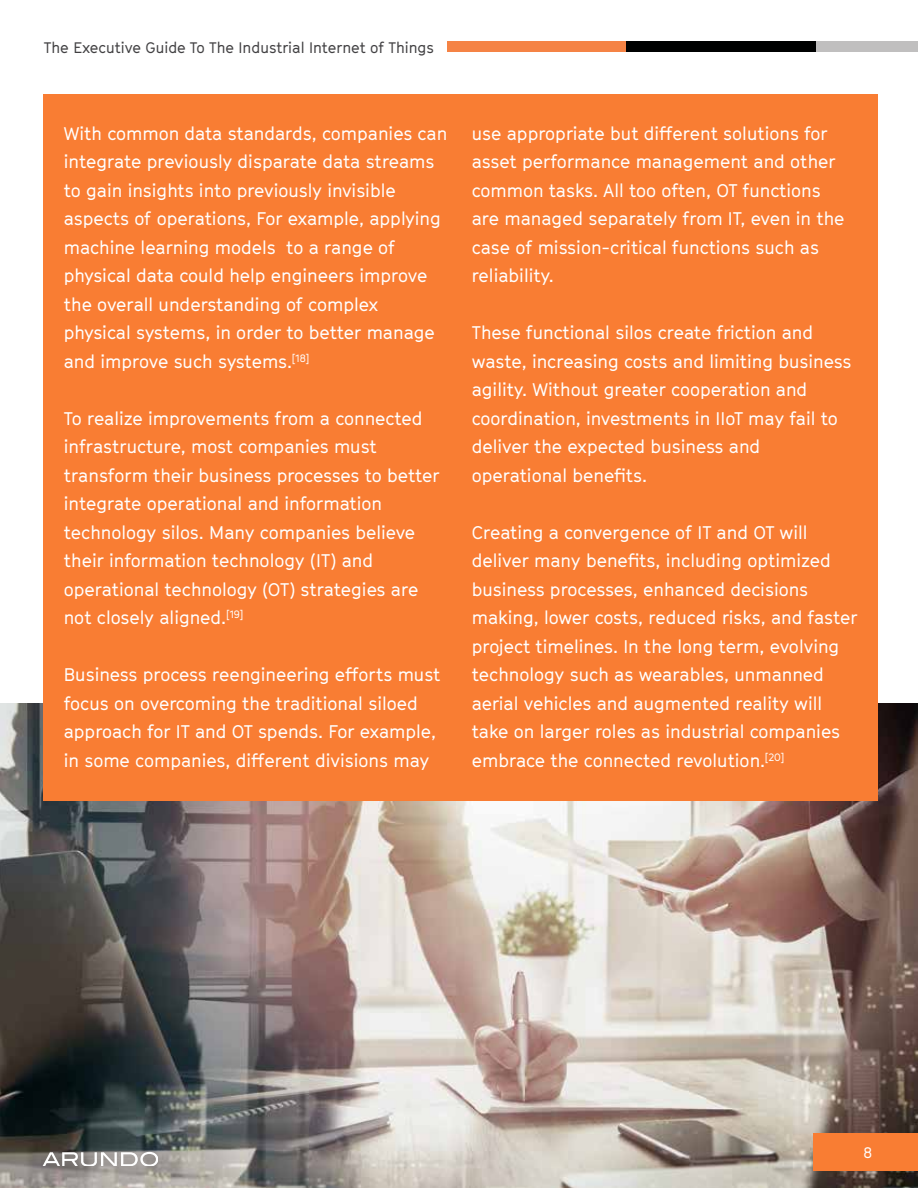
<style>
.page{position:relative;width:918px;height:1188px;background:#fff}
.page>*{position:absolute;margin:0;border:0;box-sizing:border-box;transform-origin:0 0}
.t1{font:18px/28.5px "GT Cinetype";color:#fff}
.t2{font:15px "GT Cinetype";color:#414042}
.t3{font:15px "GT Cinetype";color:#fff}
</style>
<div class="page">
<img style="left:0;top:704px;width:918px;height:484px">
<div style="left:814px;top:1133px;width:104px;height:38px;background:#f97d33"></div>
<div style="left:43px;top:94px;width:835px;height:707px;background:#f97d33"></div>
<svg style="left:43px;top:1152px;width:115px;height:14px"></svg>
<div style="left:448px;top:42px;width:181px;height:10px;background:#f58345"></div>
<div style="left:627px;top:42px;width:192px;height:10px;background:#000101"></div>
<div style="left:817px;top:42px;width:101px;height:10px;background:#c0bfbf"></div>
<p class="t2" style="left:44px;top:38px;width:392px">The Executive Guide To The Industrial Internet of Things</p>
<p class="t1" style="left:64px;top:119px;width:385px">With common data standards, companies can integrate previously disparate data streams to gain insights into previously invisible aspects of operations, For example, applying machine learning models to a range of physical data could help engineers improve the overall understanding of complex physical systems, in order to better manage and improve such systems.<sup>[18]</sup></p>
<p class="t1" style="left:64px;top:404px;width:378px">To realize improvements from a connected infrastructure, most companies must transform their business processes to better integrate operational and information technology silos. Many companies believe their information technology (IT) and operational technology (OT) strategies are not closely aligned.<sup>[19]</sup></p>
<p class="t1" style="left:64px;top:660px;width:378px">Business process reengineering efforts must focus on overcoming the traditional siloed approach for IT and OT spends. For example, in some companies, different divisions may</p>
<p class="t1" style="left:472px;top:119px;width:374px">use appropriate but different solutions for asset performance management and other common tasks. All too often, OT functions are managed separately from IT, even in the case of mission-critical functions such as reliability.</p>
<p class="t1" style="left:472px;top:318px;width:381px">These functional silos create friction and waste, increasing costs and limiting business agility. Without greater cooperation and coordination, investments in IIoT may fail to deliver the expected business and operational benefits.</p>
<p class="t1" style="left:472px;top:518px;width:388px">Creating a convergence of IT and OT will deliver many benefits, including optimized business processes, enhanced decisions making, lower costs, reduced risks, and faster project timelines. In the long term, evolving technology such as wearables, unmanned aerial vehicles and augmented reality will take on larger roles as industrial companies embrace the connected revolution.<sup>[20]</sup></p>
<p class="t3" style="left:863px;top:1144px;width:10px">8</p>
</div>
